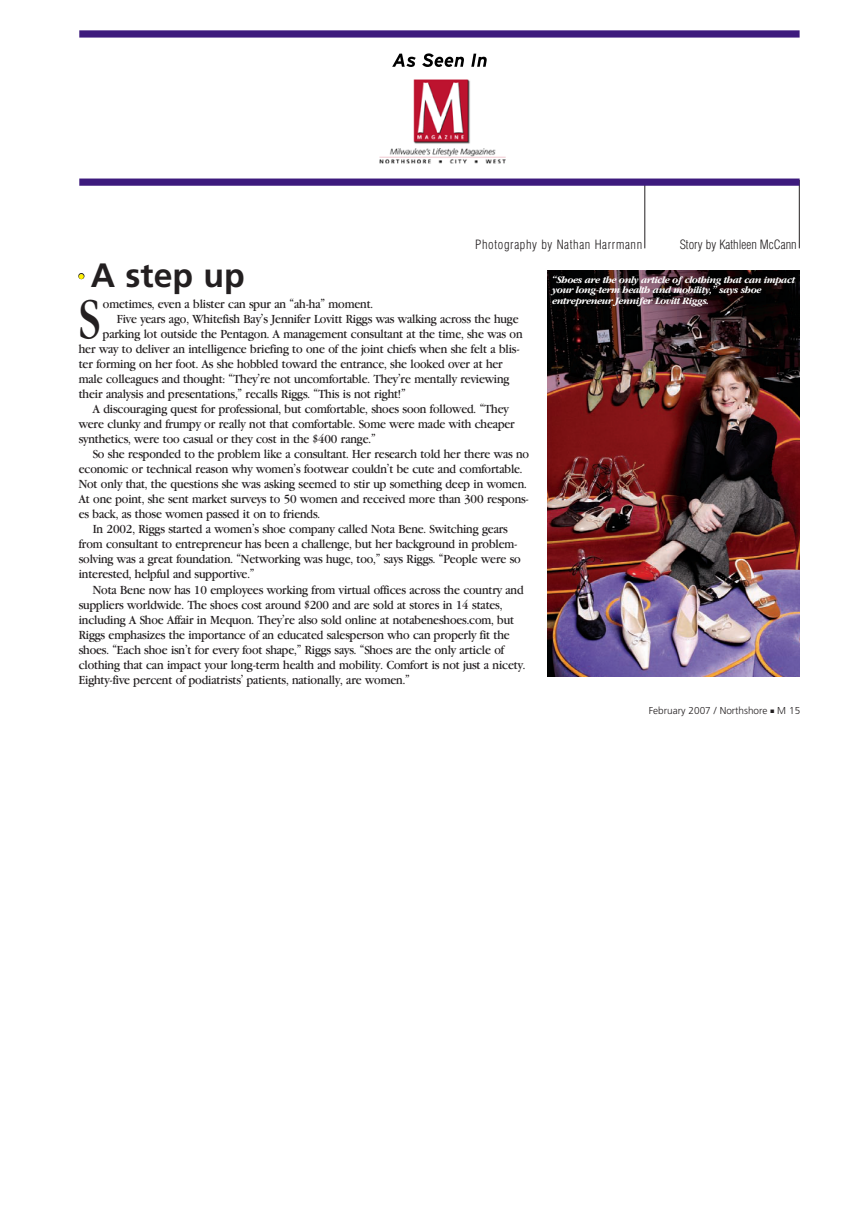
<style>
.page{position:relative;width:856px;height:1205px;background:#fff}
.page>*{position:absolute;margin:0;border:0;box-sizing:border-box;transform-origin:0 0}
.t1{font:58.75px "Garamond ITC Book V";color:#231f20;scale:.8 1}
.t2{font:700 33.75px "Frutiger";color:#231f20}
.t3{font:12.5px "Garamond ITC Book V";letter-spacing:-.01em;color:#231f20;scale:.95 1}
.t4{font:300 condensed 12.5px "Helvetica";letter-spacing:.05em;color:#231f20}
.t5{font:300 condensed 12.5px "Helvetica";color:#231f20}
.t6{font:10px/10.6px "Garamond ITC Bold Italic V";letter-spacing:-.03em;color:#fff}
.t7{font:300 10px "Frutiger";color:#231f20}
.s1{font-family:"Helvetica";font-size:15px;color:#fff101}
</style>
<div class="page">
<img style="left:547px;top:271px;width:252px;height:405px">
<hr style="left:798px;top:181px;width:1px;height:67px;background:#231f20">
<hr style="left:644px;top:181px;width:1px;height:67px;background:#231f20">
<svg style="left:78px;top:273px;width:6px;height:6px"></svg>
<div style="left:79px;top:30px;width:720px;height:8px;background:#3d1a7d"></div>
<div style="left:79px;top:178px;width:720px;height:8px;background:#3d1a7d"></div>
<img style="left:379px;top:79px;width:127px;height:85px">
<svg style="left:392px;top:54px;width:23px;height:13px"></svg>
<svg style="left:422px;top:53px;width:41px;height:14px"></svg>
<svg style="left:471px;top:54px;width:15px;height:13px"></svg>
<p class="t4" style="left:475px;top:237px;width:168px">Photography by Nathan Harrmann</p>
<p class="t5" style="left:679px;top:237px;width:118px">Story by Kathleen McCann</p>
<p class="t6" style="left:551px;top:274px;width:244px">“Shoes are the only article of clothing that can impact your long-term health and mobility,” says shoe entrepreneur Jennifer Lovitt Riggs.</p>
<h2 class="t2" style="left:79px;top:255px;width:167px"><span class="s1">•</span> A step up</h2>
<h1 class="t1" style="left:79px;top:284px;width:28px">S</h1>
<p class="t3" style="left:103px;top:297px;width:286px">ometimes, even a blister can spur an “ah-ha” moment.</p>
<p class="t3" style="left:117px;top:312px;width:424px">Five years ago, Whitefish Bay’s Jennifer Lovitt Riggs was walking across the huge</p>
<p class="t3" style="left:103px;top:327px;width:443px">parking lot outside the Pentagon. A management consultant at the time, she was on</p>
<p class="t3" style="left:79px;top:342px;width:465px">her way to deliver an intelligence briefing to one of the joint chiefs when she felt a blis-</p>
<p class="t3" style="left:79px;top:357px;width:447px">ter forming on her foot. As she hobbled toward the entrance, she looked over at her</p>
<p class="t3" style="left:79px;top:372px;width:454px">male colleagues and thought: “They’re not uncomfortable. They’re mentally reviewing</p>
<p class="t3" style="left:79px;top:387px;width:345px">their analysis and presentations,” recalls Riggs. “This is not right!”</p>
<p class="t3" style="left:93px;top:402px;width:439px">A discouraging quest for professional, but comfortable, shoes soon followed. “They</p>
<p class="t3" style="left:79px;top:417px;width:460px">were clunky and frumpy or really not that comfortable. Some were made with cheaper</p>
<p class="t3" style="left:79px;top:432px;width:314px">synthetics, were too casual or they cost in the $400 range.”</p>
<p class="t3" style="left:93px;top:447px;width:460px">So she responded to the problem like a consultant. Her research told her there was no</p>
<p class="t3" style="left:79px;top:462px;width:468px">economic or technical reason why women’s footwear couldn’t be cute and comfortable.</p>
<p class="t3" style="left:79px;top:477px;width:473px">Not only that, the questions she was asking seemed to stir up something deep in women.</p>
<p class="t3" style="left:79px;top:492px;width:475px">At one point, she sent market surveys to 50 women and received more than 300 respons-</p>
<p class="t3" style="left:79px;top:507px;width:255px">es back, as those women passed it on to friends.</p>
<p class="t3" style="left:93px;top:522px;width:438px">In 2002, Riggs started a women’s shoe company called Nota Bene. Switching gears</p>
<p class="t3" style="left:79px;top:537px;width:463px">from consultant to entrepreneur has been a challenge, but her background in problem-</p>
<p class="t3" style="left:79px;top:552px;width:466px">solving was a great foundation. “Networking was huge, too,” says Riggs. “People were so</p>
<p class="t3" style="left:79px;top:567px;width:186px">interested, helpful and supportive.”</p>
<p class="t3" style="left:93px;top:582px;width:455px">Nota Bene now has 10 employees working from virtual offices across the country and</p>
<p class="t3" style="left:79px;top:597px;width:447px">suppliers worldwide. The shoes cost around $200 and are sold at stores in 14 states,</p>
<p class="t3" style="left:79px;top:612px;width:459px">including A Shoe Affair in Mequon. They’re also sold online at notabeneshoes.com, but</p>
<p class="t3" style="left:79px;top:627px;width:455px">Riggs emphasizes the importance of an educated salesperson who can properly fit the</p>
<p class="t3" style="left:79px;top:642px;width:449px">shoes. “Each shoe isn’t for every foot shape,” Riggs says. “Shoes are the only article of</p>
<p class="t3" style="left:79px;top:657px;width:471px">clothing that can impact your long-term health and mobility. Comfort is not just a nicety.</p>
<p class="t3" style="left:79px;top:672px;width:350px">Eighty-five percent of podiatrists’ patients, nationally, are women.”</p>
<p class="t7" style="left:648px;top:705px;width:153px">February 2007 / Northshore ■ M 15</p>
</div>
